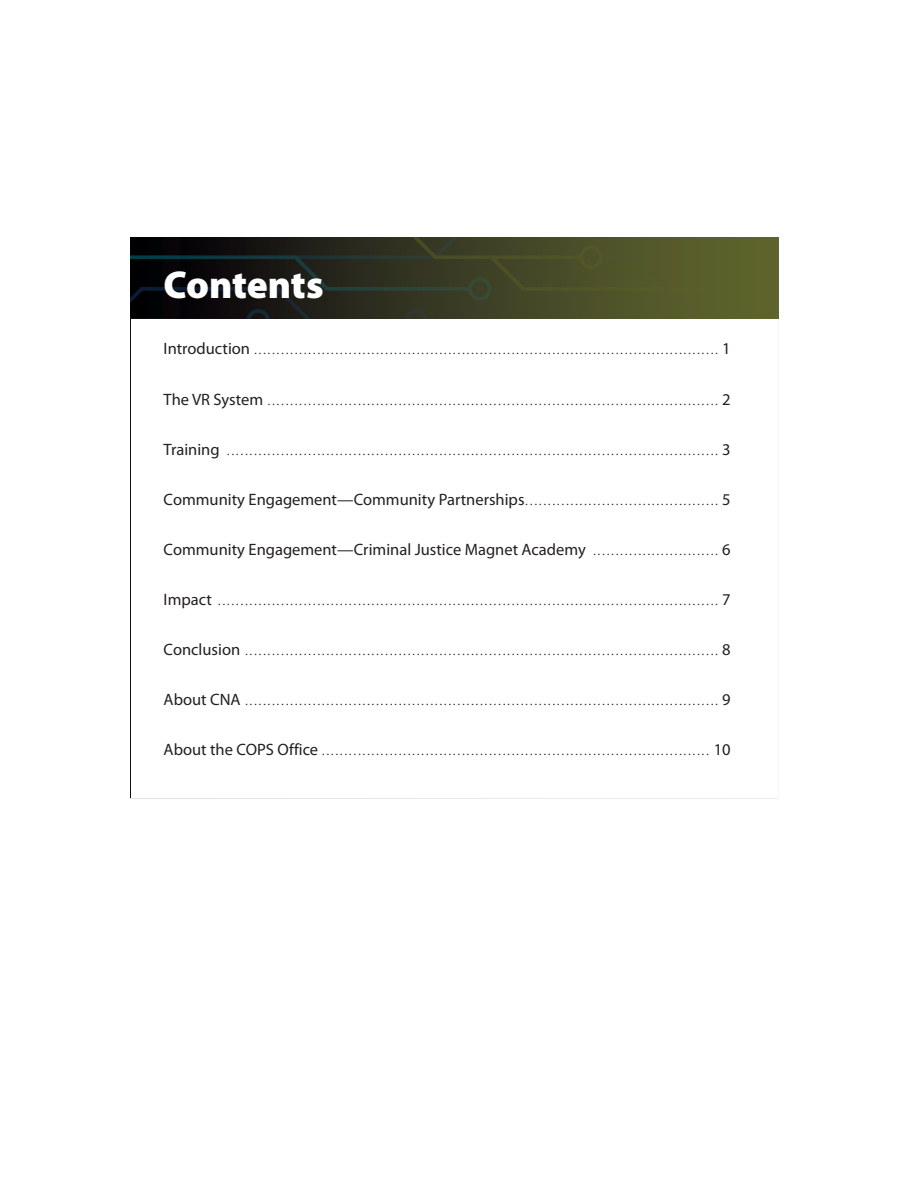
<style>
.page{position:relative;width:918px;height:1188px;background:#fff}
.page>*{position:absolute;margin:0;border:0;box-sizing:border-box;transform-origin:0 0}
.t1{font:900 39px "Myriad Pro";letter-spacing:-.005em;color:#fff}
.t2{font:300 16.5px "Myriad Pro";color:#231f20}
.t3{font:16.5px "Myriad Pro";color:#231f20}
.s1{font-weight:400}
.s2{font-weight:300}
</style>
<div class="page">
<div style="left:130px;top:238px;width:648px;height:560px;background:#fff;border:2px solid #fff"></div>
<svg style="left:131px;top:238px;width:648px;height:81px;background:#353820"></svg>
<h2 class="t1" style="left:164px;top:259px;width:161px">Contents</h2>
<p class="t2" style="left:164px;top:339px;width:569px"><span class="s1">Introduction</span> .......................................................................................................<span class="s1">1</span></p>
<p class="t2" style="left:164px;top:389px;width:569px"><span class="s1">The VR System</span> ....................................................................................................<span class="s1">2</span></p>
<p class="t2" style="left:164px;top:439px;width:569px"><span class="s1">Training</span> .............................................................................................................<span class="s1">3</span></p>
<p class="t2" style="left:164px;top:489px;width:569px"><span class="s1">Community Engagement—Community Partnerships</span>...........................................<span class="s1">5</span></p>
<p class="t3" style="left:164px;top:539px;width:569px">Community Engagement—Criminal Justice Magnet Academy <span class="s2">............................</span> 6</p>
<p class="t2" style="left:164px;top:589px;width:569px"><span class="s1">Impact</span> ...............................................................................................................<span class="s1">7</span></p>
<p class="t2" style="left:164px;top:639px;width:569px"><span class="s1">Conclusion</span> .........................................................................................................<span class="s1">8</span></p>
<p class="t2" style="left:164px;top:689px;width:569px"><span class="s1">About CNA</span> .........................................................................................................<span class="s1">9</span></p>
<p class="t2" style="left:164px;top:739px;width:569px"><span class="s1">About the COPS Office</span>...................................................................................... <span class="s1">10</span></p>
</div>
